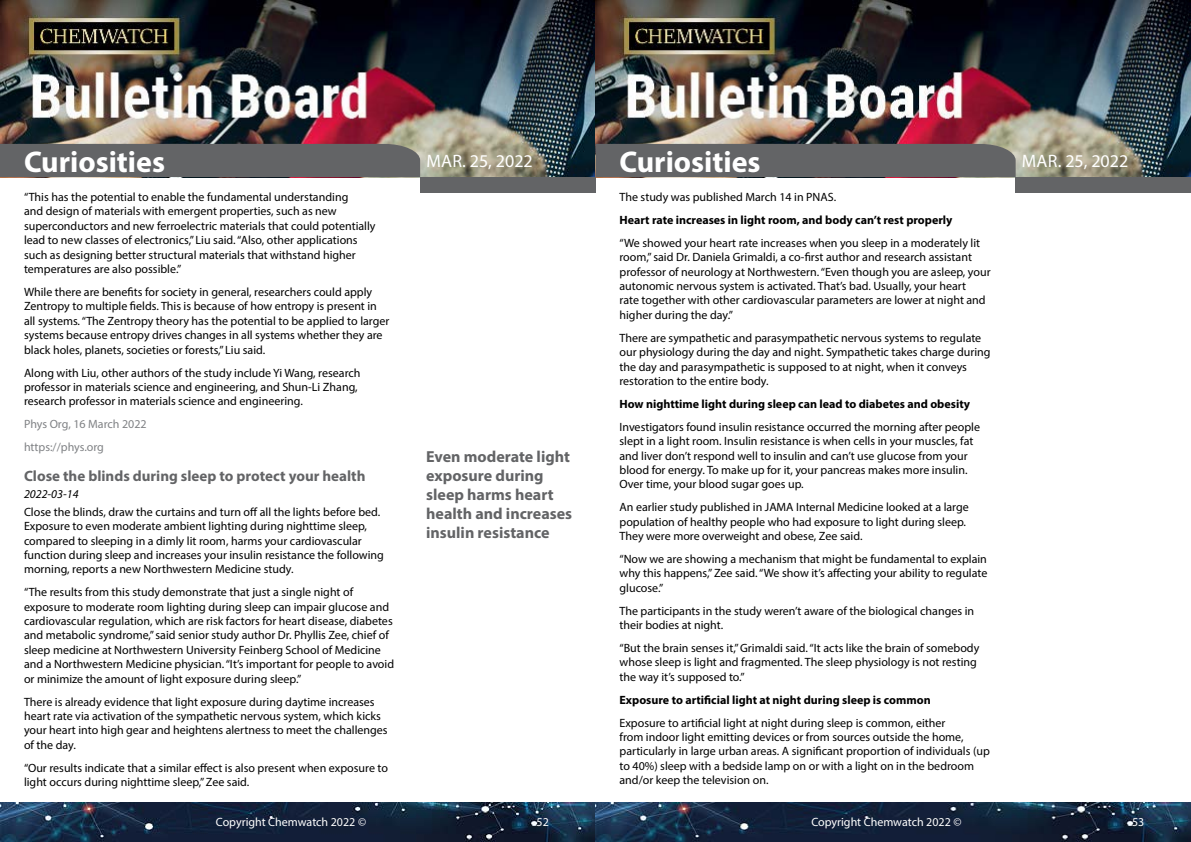
<style>
.page{position:relative;width:1191px;height:842px;background:#fff}
.page>*{position:absolute;margin:0;border:0;box-sizing:border-box;transform-origin:0 0}
.t1{font:700 30px "Myriad Pro";color:#fff}
.t2{font:18px "Myriad Pro";color:#fff}
.t3{font:700 16px/19.2px "Myriad Pro";color:#636466}
.t4{font:700 15px "Myriad Pro";color:#636466}
.t5{font:12px/14.4px "Myriad Pro";color:#000}
.t6{font:700 12px "Myriad Pro";color:#000}
.t7{font:12px "Myriad Pro";color:#fff}
.t8{font:12px/22.9px "Myriad Pro";color:#808285}
.t9{font:italic 12px "Myriad Pro";color:#000}
</style>
<div class="page">
<img style="left:0;top:0;width:1191px;height:177px">
<div style="left:420px;top:177px;width:175px;height:15px;background:#636466"></div>
<div style="left:1015px;top:177px;width:176px;height:15px;background:#636466"></div>
<div style="left:0;top:144px;width:420px;height:33px;background:#636466"></div>
<div style="left:595px;top:144px;width:420px;height:33px;background:#636466"></div>
<img style="left:0;top:802px;width:1191px;height:40px">
<h1 class="t1" style="left:24px;top:142px;width:142px">Curiosities</h1>
<h1 class="t1" style="left:619px;top:142px;width:142px">Curiosities</h1>
<p class="t5" style="left:619px;top:190px;width:218px">The study was published March 14 in PNAS.</p>
<p class="t6" style="left:619px;top:212px;width:334px">Heart rate increases in light room, and body can’t rest properly</p>
<p class="t5" style="left:619px;top:235px;width:372px">“We showed your heart rate increases when you sleep in a moderately lit room,” said Dr. Daniela Grimaldi, a co-first author and research assistant professor of neurology at Northwestern. “Even though you are asleep, your autonomic nervous system is activated. That’s bad. Usually, your heart<br>rate together with other cardiovascular parameters are lower at night and higher during the day.”</p>
<p class="t5" style="left:619px;top:330px;width:372px">There are sympathetic and parasympathetic nervous systems to regulate our physiology during the day and night. Sympathetic takes charge during the day and parasympathetic is supposed to at night, when it conveys restoration to the entire body.</p>
<p class="t6" style="left:619px;top:396px;width:352px">How nighttime light during sleep can lead to diabetes and obesity</p>
<p class="t5" style="left:619px;top:419px;width:362px">Investigators found insulin resistance occurred the morning after people slept in a light room. Insulin resistance is when cells in your muscles, fat and liver don’t respond well to insulin and can’t use glucose from your blood for energy. To make up for it, your pancreas makes more insulin.<br>Over time, your blood sugar goes up.</p>
<p class="t5" style="left:619px;top:500px;width:351px">An earlier study published in JAMA Internal Medicine looked at a large population of healthy people who had exposure to light during sleep.<br>They were more overweight and obese, Zee said.</p>
<p class="t5" style="left:619px;top:552px;width:369px;text-align:justify">“Now we are showing a mechanism that might be fundamental to explain why this happens,” Zee said. “We show it’s affecting your ability to regulate glucose.”</p>
<p class="t5" style="left:619px;top:603px;width:356px">The participants in the study weren’t aware of the biological changes in their bodies at night.</p>
<p class="t5" style="left:619px;top:641px;width:361px">“But the brain senses it,” Grimaldi said. “It acts like the brain of somebody whose sleep is light and fragmented. The sleep physiology is not resting the way it’s supposed to.”</p>
<p class="t6" style="left:619px;top:692px;width:313px">Exposure to artificial light at night during sleep is common</p>
<p class="t5" style="left:619px;top:715px;width:372px">Exposure to artificial light at night during sleep is common, either<br>from indoor light emitting devices or from sources outside the home, particularly in large urban areas. A significant proportion of individuals (up to 40%) sleep with a bedside lamp on or with a light on in the bedroom and/or keep the television on.</p>
<h2 class="t2" style="left:426px;top:149px;width:108px">Mar. 25, 2022</h2>
<h2 class="t2" style="left:1022px;top:149px;width:108px">Mar. 25, 2022</h2>
<p class="t5" style="left:24px;top:190px;width:353px">“This has the potential to enable the fundamental understanding<br>and design of materials with emergent properties, such as new superconductors and new ferroelectric materials that could potentially lead to new classes of electronics,” Liu said. “Also, other applications such as designing better structural materials that withstand higher temperatures are also possible.”</p>
<p class="t5" style="left:24px;top:285px;width:367px">While there are benefits for society in general, researchers could apply Zentropy to multiple fields. This is because of how entropy is present in all systems. “The Zentropy theory has the potential to be applied to larger systems because entropy drives changes in all systems whether they are black holes, planets, societies or forests,” Liu said.</p>
<p class="t5" style="left:24px;top:365px;width:338px">Along with Liu, other authors of the study include Yi Wang, research professor in materials science and engineering, and Shun-Li Zhang, research professor in materials science and engineering.</p>
<p class="t8" style="left:24px;top:413px;width:124px">Phys Org, 16 March 2022 https://phys.org</p>
<p class="t4" style="left:24px;top:466px;width:343px">Close the blinds during sleep to protect your health</p>
<p class="t9" style="left:24px;top:487px;width:56px">2022-03-14</p>
<p class="t5" style="left:24px;top:504px;width:361px">Close the blinds, draw the curtains and turn off all the lights before bed.<br>Exposure to even moderate ambient lighting during nighttime sleep, compared to sleeping in a dimly lit room, harms your cardiovascular function during sleep and increases your insulin resistance the following morning, reports a new Northwestern Medicine study.</p>
<p class="t5" style="left:24px;top:585px;width:372px">“The results from this study demonstrate that just a single night of exposure to moderate room lighting during sleep can impair glucose and cardiovascular regulation, which are risk factors for heart disease, diabetes and metabolic syndrome,” said senior study author Dr. Phyllis Zee, chief of sleep medicine at Northwestern University Feinberg School of Medicine and a Northwestern Medicine physician. “It’s important for people to avoid or minimize the amount of light exposure during sleep.”</p>
<p class="t5" style="left:24px;top:694px;width:365px">There is already evidence that light exposure during daytime increases heart rate via activation of the sympathetic nervous system, which kicks your heart into high gear and heightens alertness to meet the challenges of the day.</p>
<p class="t5" style="left:24px;top:760px;width:365px">“Our results indicate that a similar effect is also present when exposure to light occurs during nighttime sleep,” Zee said.</p>
<h3 class="t3" style="left:426px;top:446px;width:147px">Even moderate light exposure during sleep harms heart health and increases insulin resistance</h3>
<p class="t7" style="left:216px;top:815px;width:152px">Copyright Chemwatch 2022 ©</p>
<p class="t7" style="left:536px;top:815px;width:14px">52</p>
<p class="t7" style="left:811px;top:815px;width:152px">Copyright Chemwatch 2022 ©</p>
<p class="t7" style="left:1132px;top:815px;width:14px">53</p>
</div>
